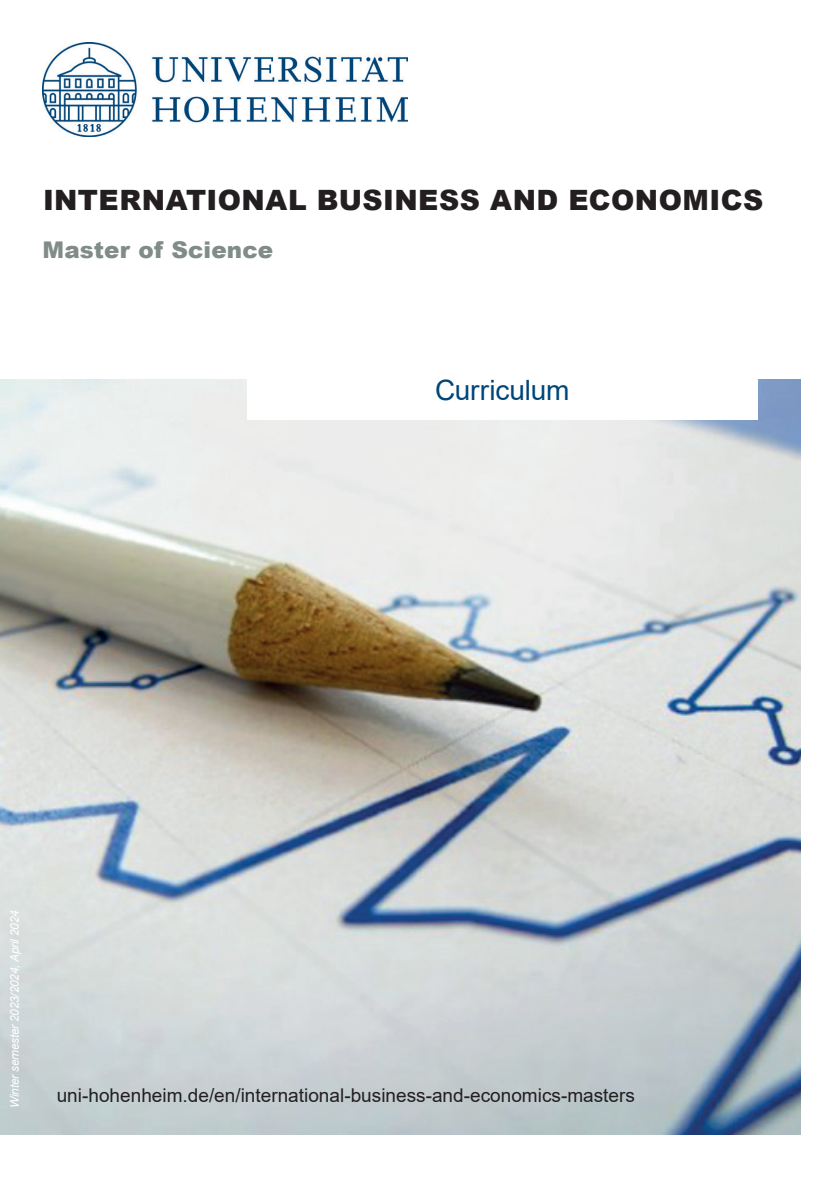
<style>
.page{position:relative;width:840px;height:1191px;background:#fff}
.page>*{position:absolute;margin:0;border:0;box-sizing:border-box;transform-origin:0 0}
.t1{font:900 28px "Arial";letter-spacing:.015em;color:#231f20}
.Lauftext{font:28px "Arial";letter-spacing:-.01em;color:#004578}
.t2{font:900 23px "Arial";letter-spacing:.005em;color:#818c89}
.t3{font:19px "Arial";color:#231f20}
.Lauftext-2{font:italic 12px "Arial";letter-spacing:-.025em;color:#fff}
</style>
<div class="page">
<img style="left:0;top:380px;width:799px;height:754px">
<div style="left:247px;top:370px;width:510px;height:50px;background:#fff"></div>
<img style="left:43px;top:43px;width:364px;height:94px">
<p class="t1" style="left:43px;top:180px;width:721px">INTERNATIONAL BUSINESS AND ECONOMICS</p>
<p class="t2" style="left:43px;top:233px;width:232px">Master of Science</p>
<p class="Lauftext" style="left:435px;top:371px;width:136px">Curriculum</p>
<p class="Lauftext-2" style="left:7px;top:1108px;width:199px;rotate:-90deg">Winter semester 2023/2024, April 2024</p>
<p class="t3" style="left:57px;top:1081px;width:579px">uni-hohenheim.de/en/international-business-and-economics-masters</p>
</div>
